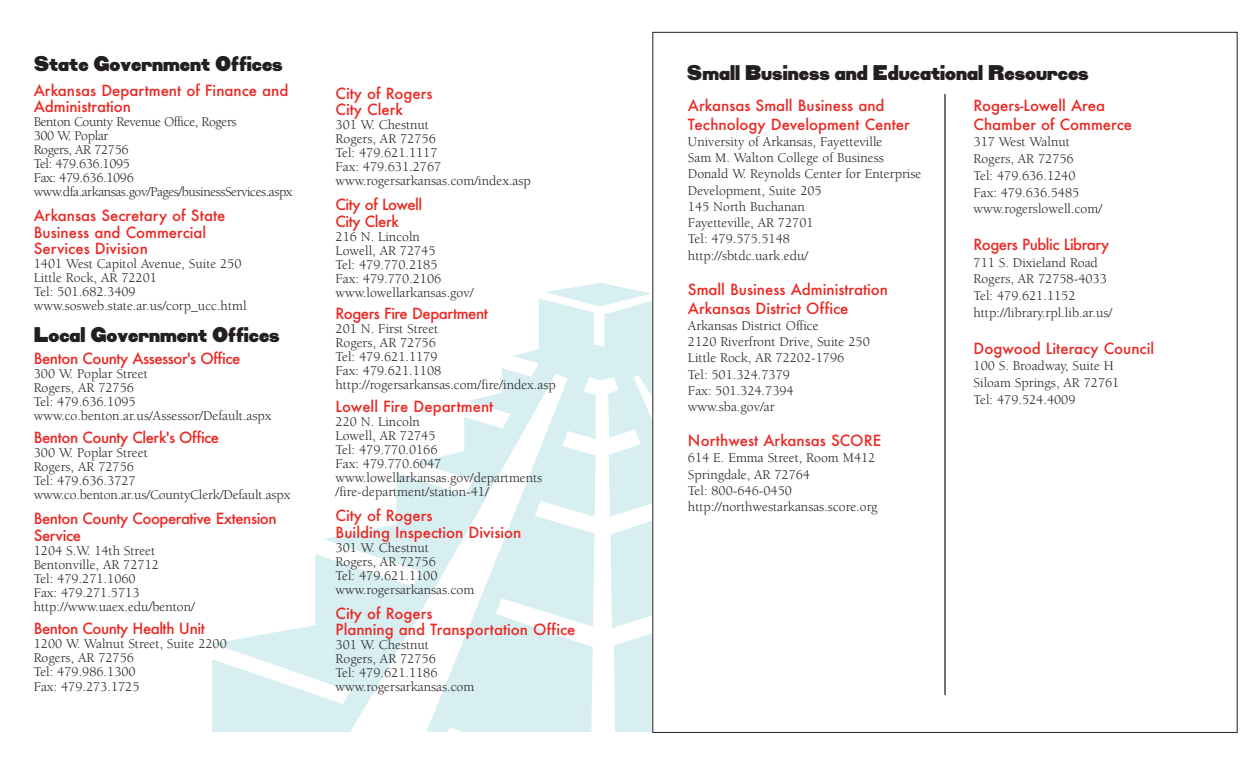
<style>
.page{position:relative;width:1260px;height:765px;background:#fff}
.page>*{position:absolute;margin:0;border:0;box-sizing:border-box;transform-origin:0 0}
.t1{font:700 17.5px "OL Smokler";color:#231f20}
.t2{font:500 15px/16.2px "Futura";color:#ea2924}
.t3{font:500 15px/16.2px "Futura";letter-spacing:-.03em;color:#ea2924}
.t4{font:13.75px/14px "Berkeley";color:#231f20}
.t5{font:13.75px/14px "Berkeley";letter-spacing:-.025em;color:#231f20}
</style>
<div class="page">
<svg style="left:212px;top:283px;width:440px;height:449px"></svg>
<hr style="left:944px;top:94px;width:2px;height:601px;background:#231f20">
<p class="t1" style="left:34px;top:56px;width:251px">State Government Offices</p>
<p class="t2" style="left:34px;top:83px;width:256px">Arkansas Department of Finance and<br>Administration</p>
<p class="t5" style="left:34px;top:116px;width:260px">Benton County Revenue Office, Rogers<br>300 W. Poplar<br>Rogers, AR 72756<br>Tel: 479.636.1095<br>Fax: 479.636.1096 www.dfa.arkansas.gov/Pages/businessServices.aspx</p>
<p class="t2" style="left:34px;top:208px;width:193px">Arkansas Secretary of State<br>Business and Commercial<br>Services Division</p>
<p class="t4" style="left:34px;top:258px;width:214px">1401 West Capitol Avenue, Suite 250<br>Little Rock, AR 72201<br>Tel: 501.682.3409 www.sosweb.state.ar.us/corp_ucc.html</p>
<p class="t1" style="left:34px;top:327px;width:248px">Local Government Offices</p>
<p class="t3" style="left:34px;top:351px;width:208px">Benton County Assessor's Office</p>
<p class="t4" style="left:34px;top:368px;width:239px">300 W. Poplar Street<br>Rogers, AR 72756<br>Tel: 479.636.1095 www.co.benton.ar.us/Assessor/Default.aspx</p>
<p class="t3" style="left:34px;top:430px;width:187px">Benton County Clerk's Office</p>
<p class="t4" style="left:34px;top:447px;width:258px">300 W. Poplar Street<br>Rogers, AR 72756<br>Tel: 479.636.3727 www.co.benton.ar.us/CountyClerk/Default.aspx</p>
<p class="t3" style="left:34px;top:511px;width:244px">Benton County Cooperative Extension<br>Service</p>
<p class="t4" style="left:34px;top:545px;width:163px">1204 S.W. 14th Street<br>Bentonville, AR 72712<br>Tel: 479.271.1060<br>Fax: 479.271.5713 http://www.uaex.edu/benton/</p>
<p class="t3" style="left:34px;top:621px;width:173px">Benton County Health Unit</p>
<p class="t4" style="left:34px;top:638px;width:195px">1200 W. Walnut Street, Suite 2200<br>Rogers, AR 72756<br>Tel: 479.986.1300<br>Fax: 479.273.1725</p>
<p class="t2" style="left:336px;top:86px;width:98px">City of Rogers<br>City Clerk</p>
<p class="t4" style="left:336px;top:119px;width:197px">301 W. Chestnut<br>Rogers, AR 72756<br>Tel: 479.621.1117<br>Fax: 479.631.2767 www.rogersarkansas.com/index.asp</p>
<p class="t3" style="left:336px;top:197px;width:88px">City of Lowell<br>City Clerk</p>
<p class="t4" style="left:336px;top:230px;width:140px">216 N. Lincoln<br>Lowell, AR 72745<br>Tel: 479.770.2185<br>Fax: 479.770.2106 www.lowellarkansas.gov/</p>
<p class="t3" style="left:336px;top:306px;width:154px">Rogers Fire Department</p>
<p class="t4" style="left:336px;top:323px;width:222px">201 N. First Street<br>Rogers, AR 72756<br>Tel: 479.621.1179<br>Fax: 479.621.1108 http://rogersarkansas.com/fire/index.asp</p>
<p class="t2" style="left:336px;top:399px;width:159px">Lowell Fire Department</p>
<p class="t4" style="left:336px;top:416px;width:208px">220 N. Lincoln<br>Lowell, AR 72745<br>Tel: 479.770.0166<br>Fax: 479.770.6047 www.lowellarkansas.gov/departments /fire-department/station-41/</p>
<p class="t2" style="left:336px;top:508px;width:187px">City of Rogers<br>Building Inspection Division</p>
<p class="t4" style="left:336px;top:541px;width:140px">301 W. Chestnut<br>Rogers, AR 72756<br>Tel: 479.621.1100 www.rogersarkansas.com</p>
<p class="t2" style="left:336px;top:606px;width:242px">City of Rogers<br>Planning and Transportation Office</p>
<p class="t4" style="left:336px;top:639px;width:140px">301 W. Chestnut<br>Rogers, AR 72756<br>Tel: 479.621.1186 www.rogersarkansas.com</p>
<p class="t1" style="left:687px;top:65px;width:403px">Small Business and Educational Resources</p>
<p class="t2" style="left:688px;top:97px;width:223px;line-height:18.8px">Arkansas Small Business and<br>Technology Development Center</p>
<p class="t4" style="left:688px;top:135px;width:235px;line-height:16.2px">University of Arkansas, Fayetteville<br>Sam M. Walton College of Business<br>Donald W. Reynolds Center for Enterprise<br>Development, Suite 205<br>145 North Buchanan<br>Fayetteville, AR 72701<br>Tel: 479.575.5148<br>http://sbtdc.uark.edu/</p>
<p class="t2" style="left:688px;top:280px;width:202px;line-height:18.8px">Small Business Administration<br>Arkansas District Office</p>
<p class="t4" style="left:688px;top:318px;width:183px;line-height:16.2px">Arkansas District Office<br>2120 Riverfront Drive, Suite 250<br>Little Rock, AR 72202-1796<br>Tel: 501.324.7379<br>Fax: 501.324.7394 www.sba.gov/ar</p>
<p class="t2" style="left:688px;top:433px;width:195px">Northwest Arkansas SCORE</p>
<p class="t4" style="left:688px;top:451px;width:191px;line-height:16.2px">614 E. Emma Street, Room M412<br>Springdale, AR 72764<br>Tel: 800-646-0450 http://northwestarkansas.score.org</p>
<p class="t2" style="left:974px;top:97px;width:160px;line-height:18.8px">Rogers-Lowell Area<br>Chamber of Commerce</p>
<p class="t4" style="left:974px;top:134px;width:130px;line-height:16.9px">317 West Walnut<br>Rogers, AR 72756<br>Tel: 479.636.1240<br>Fax: 479.636.5485 www.rogerslowell.com/</p>
<p class="t3" style="left:974px;top:237px;width:137px">Rogers Public Library</p>
<p class="t4" style="left:974px;top:255px;width:140px;line-height:16.9px">711 S. Dixieland Road<br>Rogers, AR 72758-4033<br>Tel: 479.621.1152 http://library.rpl.lib.ar.us/</p>
<p class="t2" style="left:974px;top:340px;width:182px">Dogwood Literacy Council</p>
<p class="t4" style="left:974px;top:359px;width:147px;line-height:16.9px">100 S. Broadway, Suite H<br>Siloam Springs, AR 72761<br>Tel: 479.524.4009</p>
</div>
